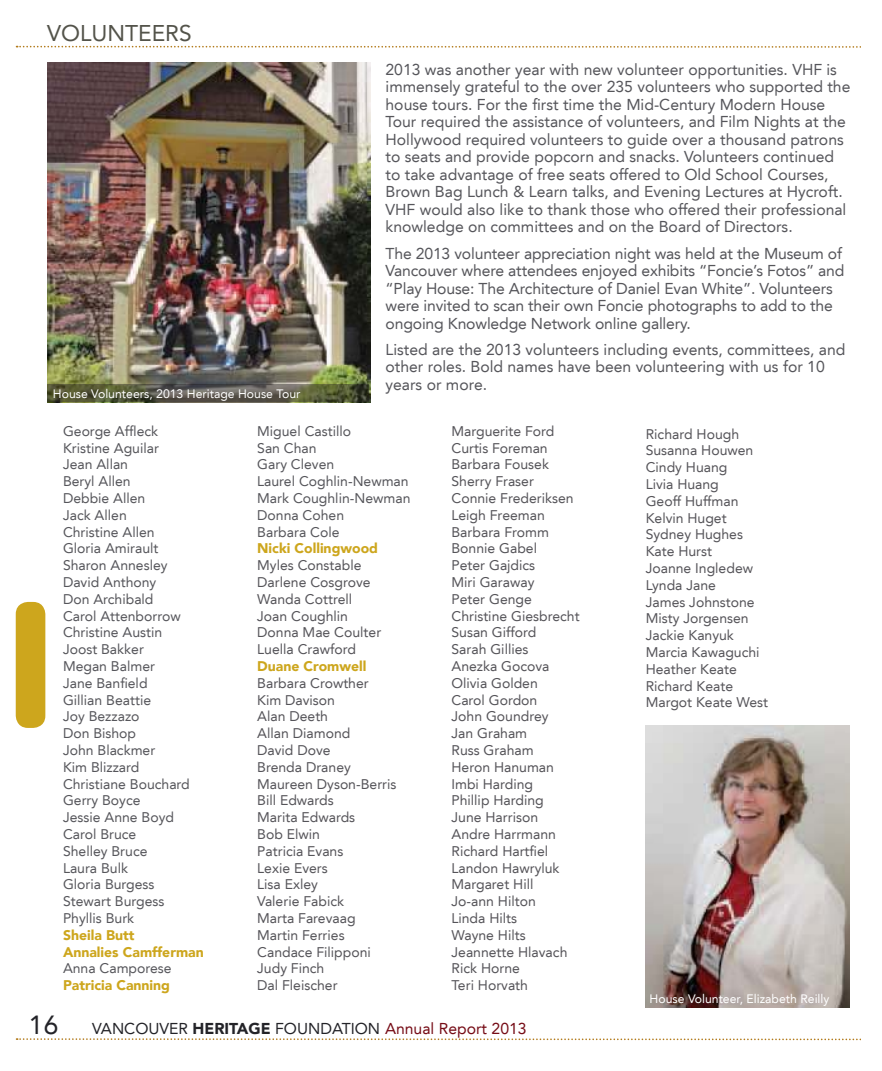
<style>
.page{position:relative;width:882px;height:1071px;background:#fff}
.page>*{position:absolute;margin:0;border:0;box-sizing:border-box;transform-origin:0 0}
.t1{font:26.25px "Avenir LT";color:#232328}
.t2{font:22.75px "Avenir LT";color:#53534a}
.t3{font:15.75px/17.5px "Avenir LT";color:#56565b}
.t4{font:15.75px "Avenir LT";color:#232328}
.t5{font:14px/16.8px "Avenir LT";color:#555459}
.t6{font:14px/16.8px "Avenir LT";color:#56565b}
.t7{font:900 14px/16.8px "Avenir LT";color:#cda61d}
.t8{font:12.25px "Avenir LT";color:#fff}
.s1{font-weight:900}
.s2{color:#760c16}
</style>
<div class="page">
<svg style="left:17px;top:45px;width:844px;height:3px"></svg>
<svg style="left:17px;top:1038px;width:844px;height:3px"></svg>
<div style="left:16px;top:602px;width:29px;height:126px;background:#cda61d;border-radius:12px"></div>
<img style="left:646px;top:725px;width:203px;height:283px">
<img style="left:47px;top:63px;width:323px;height:339px">
<svg style="left:47px;top:384px;width:322px;height:18px;background:#575842"></svg>
<h2 class="t2" style="left:47px;top:23px;width:146px">VOLUNTEERS</h2>
<p class="t8" style="left:53px;top:389px;width:249px">House Volunteers, 2013 Heritage House Tour</p>
<p class="t3" style="left:386px;top:62px;width:466px">2013 was another year with new volunteer opportunities. VHF is immensely grateful to the over 235 volunteers who supported the house tours. For the first time the Mid-Century Modern House Tour required the assistance of volunteers, and Film Nights at the Hollywood required volunteers to guide over a thousand patrons to seats and provide popcorn and snacks. Volunteers continued to take advantage of free seats offered to Old School Courses, Brown Bag Lunch &amp; Learn talks, and Evening Lectures at Hycroft.<br>VHF would also like to thank those who offered their professional knowledge on committees and on the Board of Directors.</p>
<p class="t3" style="left:386px;top:246px;width:460px">The 2013 volunteer appreciation night was held at the Museum of Vancouver where attendees enjoyed exhibits “Foncie’s Fotos” and “Play House: The Architecture of Daniel Evan White”. Volunteers were invited to scan their own Foncie photographs to add to the ongoing Knowledge Network online gallery.</p>
<p class="t3" style="left:386px;top:342px;width:461px">Listed are the 2013 volunteers including events, committees, and other roles. Bold names have been volunteering with us for 10 years or more.</p>
<p class="t6" style="left:63px;top:423px;width:128px">George Affleck<br>Kristine Aguilar<br>Jean Allan<br>Beryl Allen<br>Debbie Allen<br>Jack Allen<br>Christine Allen<br>Gloria Amirault<br>Sharon Annesley<br>David Anthony<br>Don Archibald<br>Carol Attenborrow<br>Christine Austin<br>Joost Bakker<br>Megan Balmer<br>Jane Banfield<br>Gillian Beattie<br>Joy Bezzazo<br>Don Bishop<br>John Blackmer<br>Kim Blizzard<br>Christiane Bouchard<br>Gerry Boyce<br>Jessie Anne Boyd<br>Carol Bruce<br>Shelley Bruce<br>Laura Bulk<br>Gloria Burgess<br>Stewart Burgess<br>Phyllis Burk</p>
<p class="t7" style="left:63px;top:928px;width:142px">Sheila Butt<br>Annalies Camfferman</p>
<p class="t6" style="left:63px;top:961px;width:110px">Anna Camporese</p>
<p class="t7" style="left:63px;top:978px;width:109px">Patricia Canning</p>
<p class="t6" style="left:257px;top:424px;width:155px">Miguel Castillo<br>San Chan<br>Gary Cleven<br>Laurel Coghlin-Newman<br>Mark Coughlin-Newman<br>Donna Cohen<br>Barbara Cole</p>
<p class="t7" style="left:257px;top:541px;width:122px">Nicki Collingwood</p>
<p class="t5" style="left:257px;top:558px;width:126px">Myles Constable<br>Darlene Cosgrove<br>Wanda Cottrell<br>Joan Coughlin<br>Donna Mae Coulter<br>Luella Crawford</p>
<p class="t7" style="left:257px;top:659px;width:111px">Duane Cromwell</p>
<p class="t5" style="left:257px;top:676px;width:141px">Barbara Crowther<br>Kim Davison<br>Alan Deeth<br>Allan Diamond<br>David Dove<br>Brenda Draney<br>Maureen Dyson-Berris<br>Bill Edwards<br>Marita Edwards<br>Bob Elwin<br>Patricia Evans<br>Lexie Evers<br>Lisa Exley<br>Valerie Fabick<br>Marta Farevaag<br>Martin Ferries<br>Candace Filipponi<br>Judy Finch<br>Dal Fleischer</p>
<p class="t5" style="left:452px;top:424px;width:130px">Marguerite Ford<br>Curtis Foreman<br>Barbara Fousek<br>Sherry Fraser<br>Connie Frederiksen<br>Leigh Freeman<br>Barbara Fromm<br>Bonnie Gabel<br>Peter Gajdics<br>Miri Garaway<br>Peter Genge<br>Christine Giesbrecht<br>Susan Gifford<br>Sarah Gillies<br>Anezka Gocova<br>Olivia Golden<br>Carol Gordon<br>John Goundrey<br>Jan Graham<br>Russ Graham<br>Heron Hanuman<br>Imbi Harding<br>Phillip Harding<br>June Harrison<br>Andre Harrmann<br>Richard Hartfiel<br>Landon Hawryluk<br>Margaret Hill<br>Jo-ann Hilton<br>Linda Hilts<br>Wayne Hilts<br>Jeannette Hlavach<br>Rick Horne<br>Teri Horvath</p>
<p class="t5" style="left:646px;top:426px;width:124px">Richard Hough<br>Susanna Houwen<br>Cindy Huang<br>Livia Huang<br>Geoff Huffman<br>Kelvin Huget<br>Sydney Hughes<br>Kate Hurst<br>Joanne Ingledew<br>Lynda Jane<br>James Johnstone<br>Misty Jorgensen<br>Jackie Kanyuk<br>Marcia Kawaguchi<br>Heather Keate<br>Richard Keate<br>Margot Keate West</p>
<p class="t8" style="left:650px;top:993px;width:181px">House Volunteer, Elizabeth Reilly</p>
<h1 class="t1" style="left:29px;top:1014px;width:31px">16</h1>
<p class="t4" style="left:92px;top:1021px;width:436px">VANCOUVER <span class="s1">HERITAGE</span> FOUNDATION <span class="s2">Annual Report 2013</span></p>
</div>
